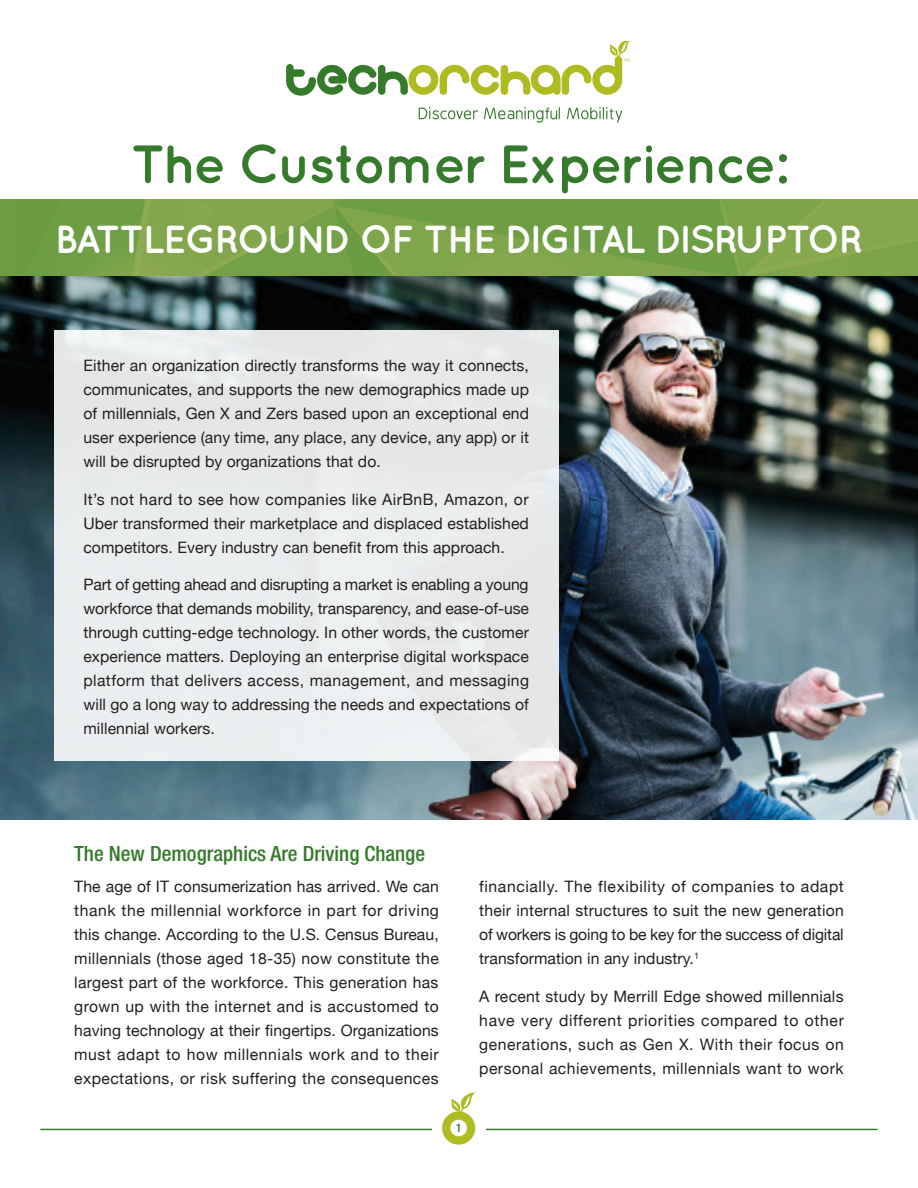
<style>
.page{position:relative;width:918px;height:1188px;background:#fff}
.page>*{position:absolute;margin:0;border:0;box-sizing:border-box;transform-origin:0 0}
.t1{font:700 54px "Quicksand";letter-spacing:-.04em;color:#357b2b}
.t2{font:700 39px "Quicksand";letter-spacing:-.04em;color:#fff}
.subhead{font:500 condensed 21px "Helvetica Neue LT Std";color:#357b2b}
.body_copy_TO{font:15.75px/24px "Helvetica Neue";letter-spacing:.005em;color:#231f20;text-align:justify}
.body_copy_TO-2{font:500 condensed 12.15px "Helvetica Neue LT Std";color:#357b2b}
</style>
<div class="page">
<img style="left:0;top:200px;width:918px;height:620px">
<div style="left:54px;top:330px;width:504px;height:431px;background:#e9ebec"></div>
<svg style="left:286px;top:41px;width:344px;height:55px"></svg>
<svg style="left:419px;top:107px;width:59px;height:12px"></svg>
<svg style="left:484px;top:107px;width:76px;height:16px"></svg>
<svg style="left:567px;top:107px;width:55px;height:16px"></svg>
<svg style="left:442px;top:1092px;width:34px;height:53px"></svg>
<hr style="left:40px;top:1129px;width:392px;height:1px;background:#357b2b">
<hr style="left:486px;top:1129px;width:392px;height:1px;background:#357b2b">
<p class="t1" style="left:131px;top:132px;width:658px">The Customer Experience:</p>
<p class="t2" style="left:55px;top:216px;width:810px">BATTLEGROUND OF THE DIGITAL DISRUPTOR</p>
<p class="body_copy_TO" style="left:83px;top:355px;width:447px">Either an organization directly transforms the way it connects, communicates, and supports the new demographics made up of millennials, Gen X and Zers based upon an exceptional end user experience (any time, any place, any device, any app) or it will be disrupted by organizations that do.</p>
<p class="body_copy_TO" style="left:83px;top:488px;width:447px">It’s not hard to see how companies like AirBnB, Amazon, or Uber transformed their marketplace and displaced established competitors. Every industry can benefit from this approach.</p>
<p class="body_copy_TO" style="left:83px;top:574px;width:447px">Part of getting ahead and disrupting a market is enabling a young workforce that demands mobility, transparency, and ease-of-use through cutting-edge technology. In other words, the customer experience matters. Deploying an enterprise digital workspace platform that delivers access, management, and messaging will go a long way to addressing the needs and expectations of millennial workers.</p>
<p class="subhead" style="left:74px;top:841px;width:352px">The New Demographics Are Driving Change</p>
<p class="body_copy_TO" style="left:74px;top:875px;width:366px">The age of IT consumerization has arrived. We can thank the millennial workforce in part for driving this change. According to the U.S. Census Bureau, millennials (those aged 18-35) now constitute the largest part of the workforce. This generation has grown up with the internet and is accustomed to having technology at their fingertips. Organizations must adapt to how millennials work and to their expectations, or risk suffering the consequences</p>
<p class="body_copy_TO" style="left:479px;top:876px;width:366px">financially. The flexibility of companies to adapt their internal structures to suit the new generation of workers is going to be key for the success of digital transformation in any industry.<sup>1</sup></p>
<p class="body_copy_TO" style="left:479px;top:985px;width:366px">A recent study by Merrill Edge showed millennials have very different priorities compared to other generations, such as Gen X. With their focus on personal achievements, millennials want to work</p>
<p class="body_copy_TO-2" style="left:456px;top:1120px;width:7px">1</p>
</div>
